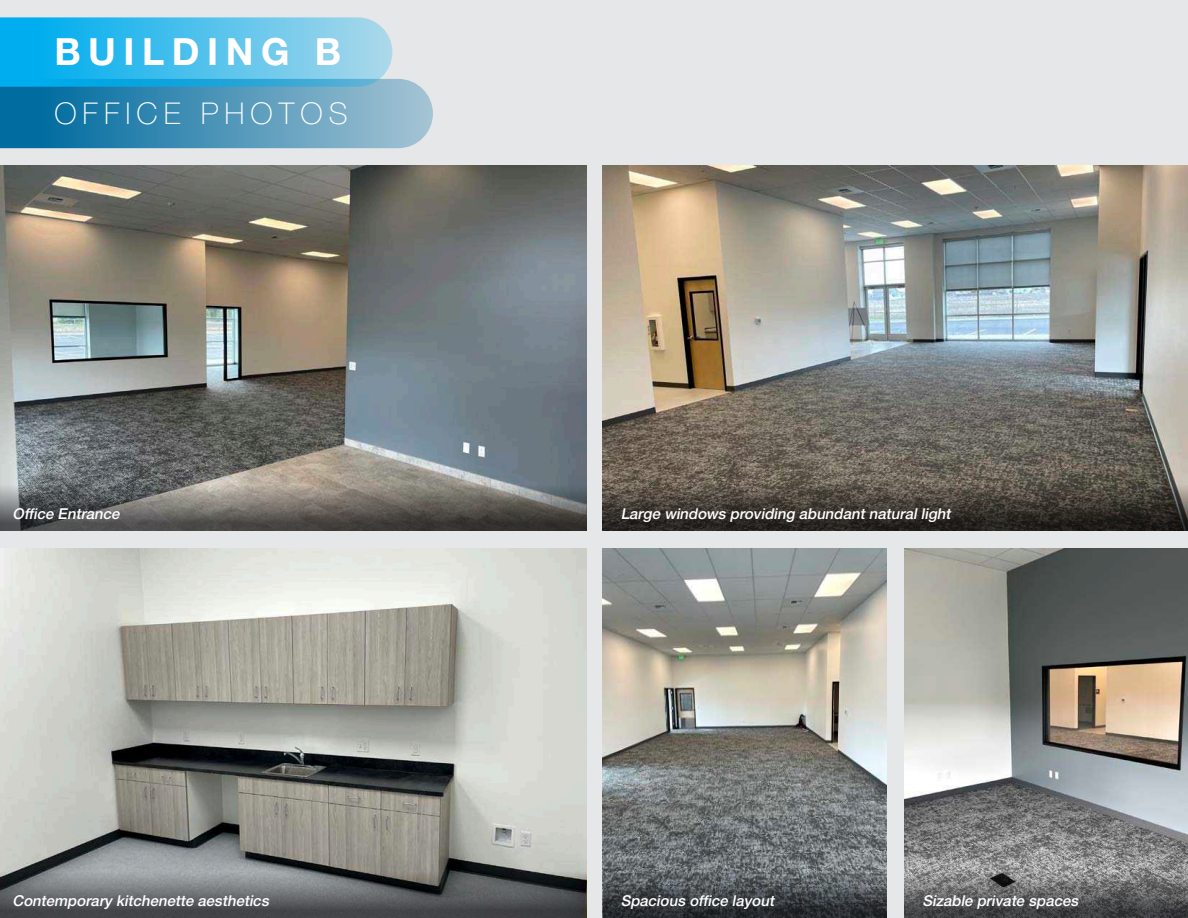
<style>
.page{position:relative;width:1188px;height:918px;background:#e6e7e9}
.page>*{position:absolute;margin:0;border:0;box-sizing:border-box;transform-origin:0 0}
.t1{font:700 37.5px "Helvetica Neue LT Std";letter-spacing:.2em;color:#fff}
.t2{font:100 30px "Helvetica Neue LT Std";letter-spacing:.2em;color:#fff}
.t3{font:italic 500 15px "Helvetica Neue LT Std";color:#fff}
</style>
<div class="page">
<img style="left:0;top:166px;width:586px;height:318px">
<img style="left:0;top:549px;width:586px;height:322px">
<img style="left:603px;top:166px;width:585px;height:318px">
<img style="left:603px;top:549px;width:283px;height:322px">
<img style="left:904px;top:549px;width:284px;height:322px">
<svg style="left:0;top:484px;width:587px;height:47px;background:#656360"></svg>
<svg style="left:0;top:871px;width:586px;height:47px;background:#5b5f61"></svg>
<svg style="left:603px;top:871px;width:283px;height:47px;background:#464a4e"></svg>
<svg style="left:904px;top:871px;width:284px;height:47px;background:#636364"></svg>
<svg style="left:603px;top:484px;width:585px;height:47px;background:#403a34"></svg>
<svg style="left:0;top:17px;width:433px;height:131px;background:#53add2"></svg>
<p class="t1" style="left:54px;top:29px;width:288px">BUILDING B</p>
<p class="t2" style="left:54px;top:96px;width:295px">OFFICE PHOTOS</p>
<p class="t3" style="left:13px;top:505px;width:112px">Office Entrance</p>
<p class="t3" style="left:621px;top:505px;width:334px">Large windows providing abundant natural light</p>
<p class="t3" style="left:13px;top:892px;width:261px">Contemporary kitchenette aesthetics</p>
<p class="t3" style="left:621px;top:892px;width:158px">Spacious office layout</p>
<p class="t3" style="left:922px;top:892px;width:161px">Sizable private spaces</p>
</div>
